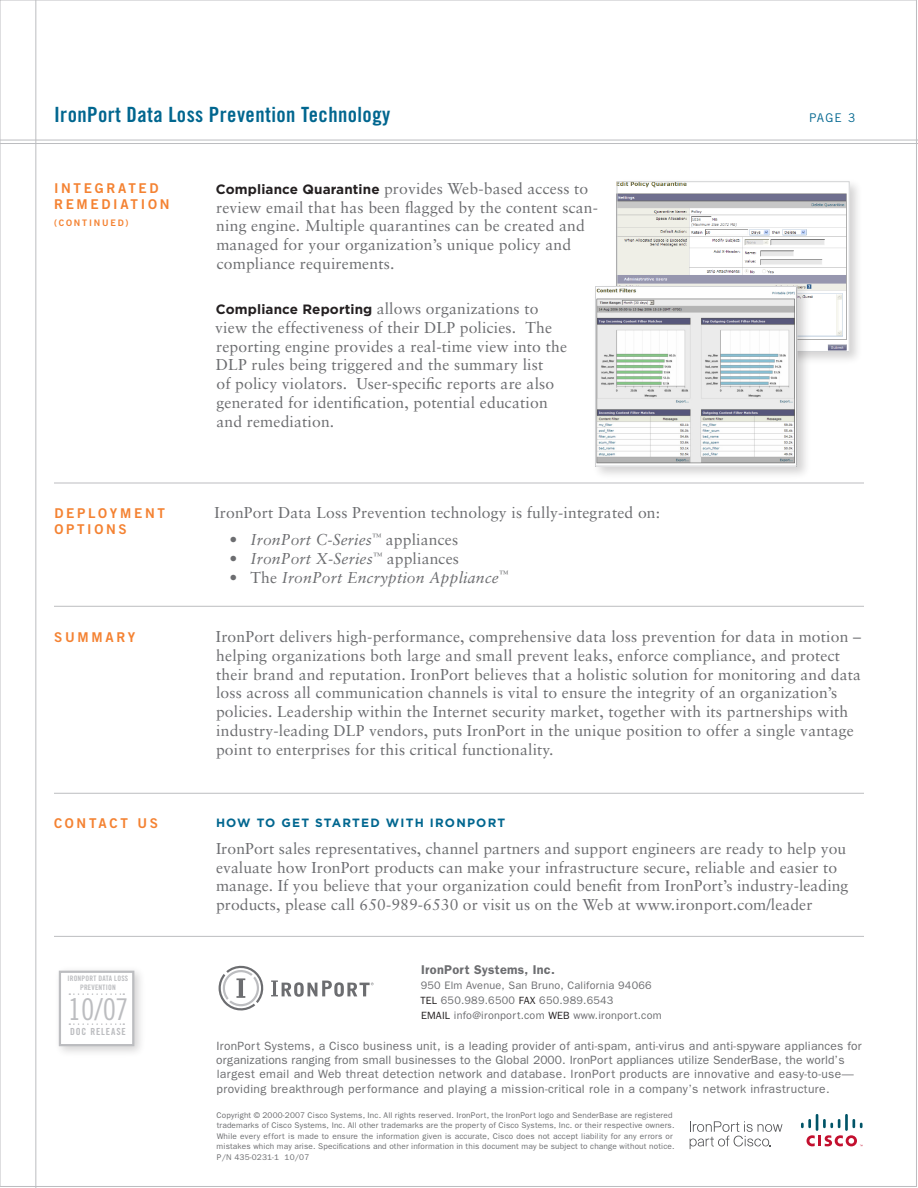
<style>
.page{position:relative;width:918px;height:1188px;background:#fff}
.page>*{position:absolute;margin:0;border:0;box-sizing:border-box;transform-origin:0 0}
.t1{font:30px "Trade Gothic Cond Eighteen";color:#bcbdc0}
.t2{font:21px "Trade Gothic Bold Cond Twenty";letter-spacing:.02em;color:#00668f}
.Body_copy-sabon{font:15.75px/18.8px "Sabon";letter-spacing:.01em;color:#6c6d70}
.Body_Features_Bullet{font:italic 15.75px "Sabon";letter-spacing:.01em;color:#6c6d70}
.Section_Titles_orang{font:13.5px "Trade Gothic Bold Two";letter-spacing:.2em;color:#f48232}
.Side_Head{font:13.5px/16.5px "Trade Gothic Bold Two";letter-spacing:.2em;color:#f48232}
.t3{font:600 12.75px "Franklin Gothic";letter-spacing:.02em;color:#6c6d70}
.t4{font:12px/14.5px "Franklin Gothic";letter-spacing:.03em;color:#6c6d70}
.Body_copy-sabon-2{font:700 12px "Gotham";letter-spacing:.1em;color:#00668f}
.Body{font:12px "Trade Gothic";color:#00668f}
.t5{font:10.8px "Franklin Gothic";letter-spacing:.02em;color:#6c6d70}
.t6{font:10.5px "Franklin Gothic";color:#231f20}
.t7{font:9.75px "Trade Gothic Bold Cond Twenty";letter-spacing:.09em;color:#bcbdc0}
.t8{font:9px "Trade Gothic Bold Two";letter-spacing:.2em;color:#f48232}
.t9{font:8.25px/10.5px "Franklin Gothic";letter-spacing:.02em;color:#6c6d70}
.t10{font:7.5px/9px "Trade Gothic Bold Cond Twenty";letter-spacing:.03em;color:#bcbdc0}
.s1{font-family:"Gotham";font-weight:700;font-size:13.5px;color:#231f20}
.s2{font-style:normal}
.s3{font-size:10.5px;color:#231f20}
</style>
<div class="page">
<hr style="left:0;top:140px;width:918px;height:1px;background:#bcbdc0">
<hr style="left:35px;top:0;width:1px;height:1188px;background:#bcbdc0">
<hr style="left:0;top:143px;width:918px;height:1px;background:#bcbdc0">
<div style="left:53px;top:965px;width:95px;height:94px;background:#231f20;opacity:.2"></div>
<div style="left:60px;top:972px;width:73px;height:73px;background:#fff"></div>
<div style="left:59px;top:971px;width:75px;height:75px;border:2px solid #bcbdc0"></div>
<svg style="left:69px;top:993px;width:55px;height:2px"></svg>
<svg style="left:69px;top:1023px;width:55px;height:2px"></svg>
<svg style="left:219px;top:965px;width:45px;height:46px"></svg>
<svg style="left:271px;top:980px;width:103px;height:17px"></svg>
<svg style="left:801px;top:1114px;width:62px;height:32px"></svg>
<svg style="left:690px;top:1121px;width:93px;height:28px"></svg>
<hr style="left:54px;top:936px;width:810px;height:1px;background:#bcbdc0">
<hr style="left:54px;top:793px;width:810px;height:1px;background:#bcbdc0">
<hr style="left:54px;top:483px;width:810px;height:1px;background:#bcbdc0">
<hr style="left:54px;top:606px;width:810px;height:1px;background:#bcbdc0">
<div style="left:613px;top:178px;width:251px;height:188px;background:#231f20;opacity:.2"></div>
<img style="left:619px;top:184px;width:228px;height:166px">
<div style="left:617px;top:182px;width:232px;height:170px;border:1px solid #d1d2d4"></div>
<div style="left:592px;top:283px;width:220px;height:198px;background:#231f20;opacity:.2"></div>
<img style="left:597px;top:288px;width:198px;height:176px">
<div style="left:595px;top:286px;width:202px;height:180px;border:1px solid #d1d2d4"></div>
<p class="t2" style="left:54px;top:102px;width:338px">IronPort Data Loss Prevention Technology</p>
<p class="Body" style="left:809px;top:111px;width:33px">page</p>
<p class="Side_Head" style="left:54px;top:179px;width:41px">IN TEGR</p>
<p class="Side_Head" style="left:54px;top:179px;width:106px;text-indent:64px">ATE D<br>RE ME DI ATION</p>
<p class="t8" style="left:54px;top:217px;width:76px">(CONTINUED)</p>
<p class="Body_copy-sabon" style="left:216px;top:179px;width:384px"><span class="s1">Compliance Quarantine</span> provides Web-based access to review email that has been flagged by the content scan&shy;ning engine. Multiple quarantines can be created and managed for your organization’s unique policy and compliance requirements.</p>
<p class="Body_copy-sabon" style="left:215px;top:299px;width:353px"><span class="s1">Compliance Reporting</span> allows organizations to view the effectiveness of their DLP policies. The reporting engine provides a real-time view into the DLP rules being triggered and the summary list<br>of policy violators. User-specific reports are also generated for identification, potential education and remediation.</p>
<p class="Section_Titles_orang" style="left:54px;top:505px;width:45px">DE PLOY</p>
<p class="Section_Titles_orang" style="left:120px;top:505px;width:46px">MEN T</p>
<p class="Section_Titles_orang" style="left:54px;top:521px;width:43px">OPTION</p>
<p class="Section_Titles_orang" style="left:119px;top:521px;width:10px">S</p>
<p class="Body_copy-sabon" style="left:214px;top:503px;width:447px">IronPort Data Loss Prevention technology is fully-integrated on:</p>
<p class="Body_Features_Bullet" style="left:229px;top:531px;width:230px"><span class="s2">•</span> IronPort C-Series<sup>™</sup> <span class="s2">appliances</span></p>
<p class="Body_Features_Bullet" style="left:229px;top:549px;width:231px"><span class="s2">•</span> IronPort X-Series<sup>™</sup> <span class="s2">appliances</span></p>
<p class="Body_Features_Bullet" style="left:229px;top:568px;width:280px"><span class="s2">• The</span> IronPort Encryption Appliance<sup>™</sup></p>
<p class="Section_Titles_orang" style="left:54px;top:629px;width:37px">SUMMA</p>
<p class="Section_Titles_orang" style="left:116px;top:629px;width:20px">RY</p>
<p class="Body_copy-sabon" style="left:216px;top:627px;width:647px">IronPort delivers high-performance, comprehensive data loss prevention for data in motion – helping organizations both large and small prevent leaks, enforce compliance, and protect their brand and reputation. IronPort believes that a holistic solution for monitoring and data loss across all communication channels is vital to ensure the integrity of an organization’s policies. Leadership within the Internet security market, together with its partnerships with industry-leading DLP vendors, puts IronPort in the unique position to offer a single vantage point to enterprises for this critical functionality.</p>
<p class="Section_Titles_orang" style="left:54px;top:815px;width:104px">CONTA CT US</p>
<p class="Body_copy-sabon-2" style="left:216px;top:815px;width:51px">HOW TO</p>
<p class="Body_copy-sabon-2" style="left:282px;top:815px;width:165px">GET STARTED WITH IRON</p>
<p class="Body_copy-sabon-2" style="left:467px;top:815px;width:20px">PORT</p>
<p class="Body_copy-sabon" style="left:216px;top:839px;width:634px">IronPort sales representatives, channel partners and support engineers are ready to help you evaluate how IronPort products can make your infrastructure secure, reliable and easier to manage. If you believe that your organization could benefit from IronPort’s industry-leading products, please call 650-989-6530 or visit us on the Web at www.ironport.com/leader</p>
<p class="t10" style="left:80px;top:974px;width:50px;text-indent:-13px">IRONPORT Data Loss<br>Prevention</p>
<p class="t1" style="left:68px;top:992px;width:62px">10/07</p>
<p class="t7" style="left:70px;top:1026px;width:42px">DOC RELEASE</p>
<p class="t3" style="left:421px;top:962px;width:135px">IronPort Systems, Inc.</p>
<p class="t5" style="left:421px;top:979px;width:232px">950 Elm Avenue, San Bruno, California 94066</p>
<p class="t6" style="left:420px;top:994px;width:7px">tel</p>
<p class="t5" style="left:441px;top:994px;width:174px">650.989.6500 <span class="s3">fax</span> 650.989.6543</p>
<p class="t5" style="left:421px;top:1009px;width:136px"><span class="s3">email</span> info@ironport.com <span class="s3">web</span></p>
<p class="t5" style="left:573px;top:1009px;width:90px">www.ironport.com</p>
<p class="t4" style="left:216px;top:1038px;width:647px">IronPort Systems, a Cisco business unit, is a leading provider of anti-spam, anti-virus and anti-spyware appliances for organizations ranging from small businesses to the Global 2000. IronPort appliances utilize SenderBase, the world’s largest email and Web threat detection network and database. IronPort products are innovative and easy-to-use— providing breakthrough performance and playing a mission-critical role in a company’s network infrastructure.</p>
<p class="t9" style="left:217px;top:1110px;width:459px">Copyright © 2000-2007 Cisco Systems, Inc. All rights reserved. IronPort, the IronPort logo and SenderBase are registered trademarks of Cisco Systems, Inc. All other trademarks are the property of Cisco Systems, Inc. or their respective owners.<br>While every effort is made to ensure the information given is accurate, Cisco does not accept liability for any errors or mistakes which may arise. Specifications and other information in this document may be subject to change without notice.<br>P/N 435-0231-1 10/07</p>
</div>
